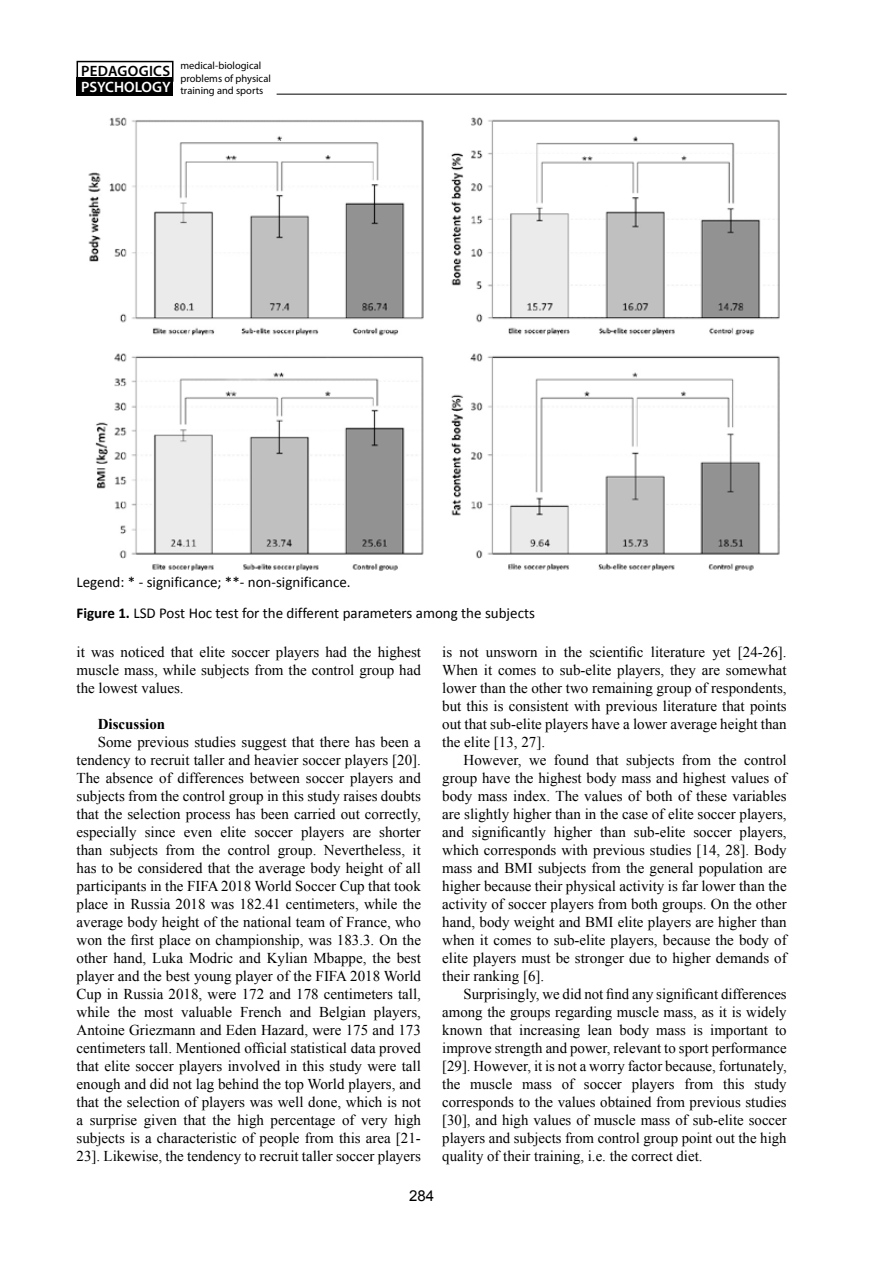
<style>
.page{position:relative;width:893px;height:1263px;background:#fff}
.page>*{position:absolute;margin:0;border:0;box-sizing:border-box;transform-origin:0 0}
.t1{font:15px/18px "Times New Roman";color:#000;text-align:justify}
.t2{font:15px/30.8px "Calibri";color:#000}
.t3{font:600 15px "Myriad Pro";letter-spacing:.02em;color:#000}
.t4{font:600 15px "Myriad Pro";color:#fff}
.t5{font:700 15px "Times New Roman";color:#000}
.t6{font:15px "Arial";color:#000}
.t7{font:10.5px/12.6px "Myriad Pro";color:#000}
.s1{font-weight:700}
</style>
<div class="page">
<hr style="left:277px;top:94px;width:510px;height:1px;background:#000">
<div style="left:77px;top:78px;width:96px;height:18px;background:#000"></div>
<div style="left:77px;top:61px;width:96px;height:21px;border:2px solid #000"></div>
<img style="left:88px;top:117px;width:692px;height:454px">
<p class="t3" style="left:81px;top:61px;width:91px">PEDAGOGICS</p>
<p class="t4" style="left:81px;top:77px;width:91px">PSYCHOLOGY</p>
<p class="t7" style="left:180px;top:59px;width:92px">medical-biological problems of physical training and sports</p>
<p class="t2" style="left:77px;top:566px;width:460px">Legend: * - significance; **- non-significance.<br><span class="s1">Figure 1.</span> LSD Post Hoc test for the different parameters among the subjects</p>
<p class="t1" style="left:77px;top:642px;width:346px">it was noticed that elite soccer players had the highest muscle mass, while subjects from the control group had the lowest values.</p>
<p class="t5" style="left:98px;top:713px;width:69px">Discussion</p>
<p class="t1" style="left:77px;top:732px;width:346px;text-indent:21px">Some previous studies suggest that there has been a tendency to recruit taller and heavier soccer players [20].<br>The absence of differences between soccer players and subjects from the control group in this study raises doubts that the selection process has been carried out correctly, especially since even elite soccer players are shorter than subjects from the control group. Nevertheless, it has to be considered that the average body height of all participants in the FIFA 2018 World Soccer Cup that took place in Russia 2018 was 182.41 centimeters, while the average body height of the national team of France, who won the first place on championship, was 183.3. On the other hand, Luka Modric and Kylian Mbappe, the best player and the best young player of the FIFA 2018 World Cup in Russia 2018, were 172 and 178 centimeters tall, while the most valuable French and Belgian players, Antoine Griezmann and Eden Hazard, were 175 and 173 centimeters tall. Mentioned official statistical data proved that elite soccer players involved in this study were tall enough and did not lag behind the top World players, and that the selection of players was well done, which is not a surprise given that the high percentage of very high subjects is a characteristic of people from this area [21- 23]. Likewise, the tendency to recruit taller soccer players</p>
<p class="t1" style="left:442px;top:642px;width:346px">is not unsworn in the scientific literature yet [24-26].<br>When it comes to sub-elite players, they are somewhat lower than the other two remaining group of respondents, but this is consistent with previous literature that points out that sub-elite players have a lower average height than the elite [13, 27].</p>
<p class="t1" style="left:442px;top:750px;width:346px;text-indent:21px">However, we found that subjects from the control group have the highest body mass and highest values of body mass index. The values of both of these variables are slightly higher than in the case of elite soccer players, and significantly higher than sub-elite soccer players, which corresponds with previous studies [14, 28]. Body mass and BMI subjects from the general population are higher because their physical activity is far lower than the activity of soccer players from both groups. On the other hand, body weight and BMI elite players are higher than when it comes to sub-elite players, because the body of elite players must be stronger due to higher demands of their ranking [6].</p>
<p class="t1" style="left:442px;top:984px;width:346px;text-indent:21px">Surprisingly, we did not find any significant differences among the groups regarding muscle mass, as it is widely known that increasing lean body mass is important to improve strength and power, relevant to sport performance [29]. However, it is not a worry factor because, fortunately, the muscle mass of soccer players from this study corresponds to the values obtained from previous studies [30], and high values of muscle mass of sub-elite soccer players and subjects from control group point out the high quality of their training, i.e. the correct diet.</p>
<p class="t6" style="left:409px;top:1186px;width:27px">284</p>
</div>
